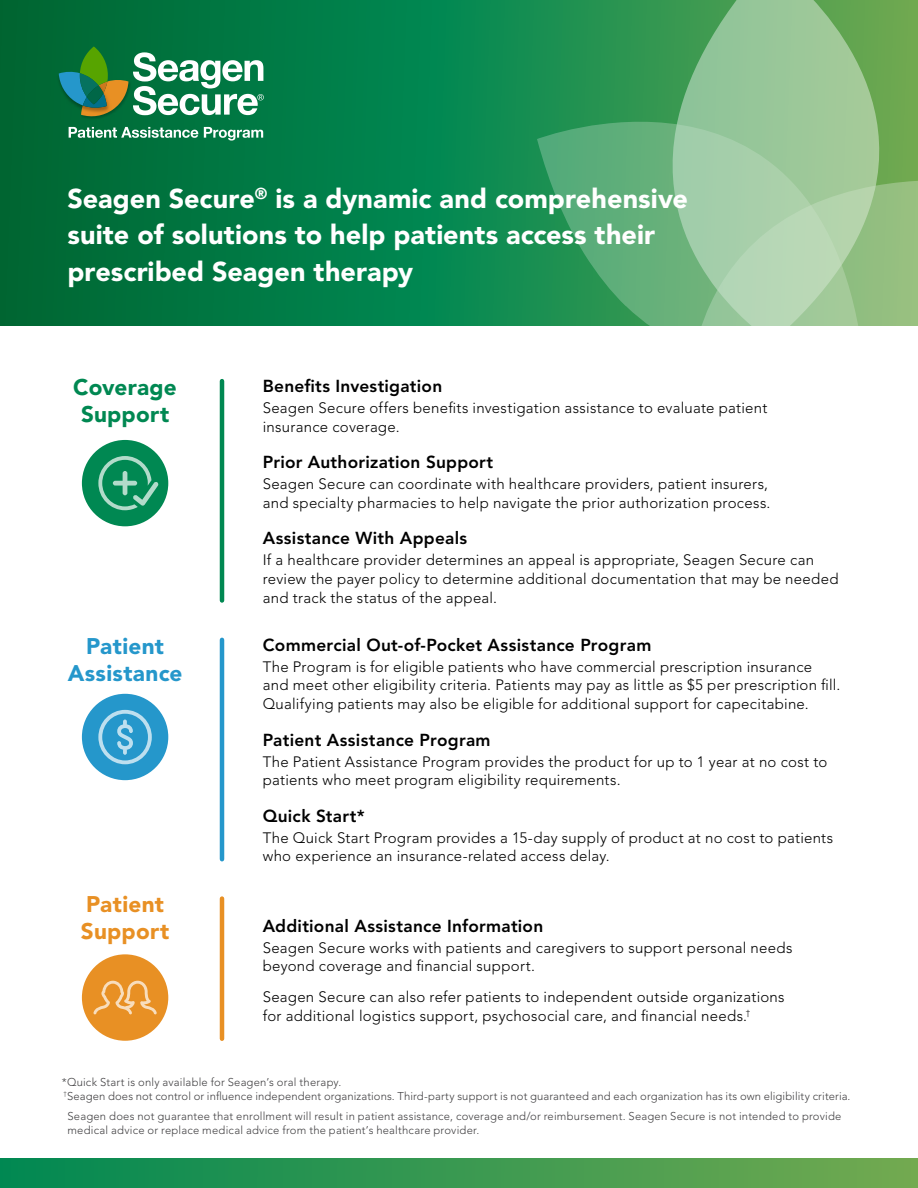
<style>
.page{position:relative;width:918px;height:1188px;background:#fff}
.page>*{position:absolute;margin:0;border:0;box-sizing:border-box;transform-origin:0 0}
.t1{font:900 27px/36.5px "Avenir LT Pro";color:#fff}
.t2{font:900 22.5px/27px "Avenir LT Pro";letter-spacing:.015em;color:#2597cb;text-align:center}
.t3{font:900 22.5px/27px "Avenir LT Pro";letter-spacing:.01em;color:#008852;text-align:center}
.t4{font:900 22.5px/27px "Avenir LT Pro";letter-spacing:.01em;color:#e89024}
.t5{font:800 17.25px "Avenir LT Pro";letter-spacing:.015em;color:#000}
.t6{font:300 15px/18.8px "Avenir LT Pro";letter-spacing:.015em;color:#000}
.t7{font:300 11.25px/14.1px "Avenir LT Pro";letter-spacing:.015em;color:#414042}
</style>
<div class="page">
<div style="left:0;top:1159px;width:918px;height:29px;background:linear-gradient(to right,#008852,#73aa50)"></div>
<svg style="left:0;top:0;width:918px;height:326px;background:#067d46"></svg>
<div style="left:906px;top:178px;width:12px;height:148px;background:#98c080"></div>
<svg style="left:663px;top:0;width:243px;height:326px;background:#80b777"></svg>
<svg style="left:537px;top:84px;width:325px;height:242px;background:#7aba89"></svg>
<svg style="left:69px;top:127px;width:129px;height:11px"></svg>
<svg style="left:204px;top:127px;width:59px;height:14px"></svg>
<img style="left:79px;top:118px;width:53px;height:3px">
<img style="left:55px;top:70px;width:4px;height:44px">
<svg style="left:59px;top:46px;width:205px;height:72px"></svg>
<svg style="left:79px;top:437px;width:92px;height:92px;background:#2b9c6f"></svg>
<div style="left:76px;top:435px;width:98px;height:97px;border:5px solid #fff;border-radius:50%"></div>
<svg style="left:98px;top:456px;width:61px;height:54px;background:#2e9d71"></svg>
<hr style="left:220px;top:381px;width:4px;height:220px;background:#008852">
<svg style="left:79px;top:691px;width:92px;height:92px;background:#47a7d3"></svg>
<div style="left:76px;top:688px;width:98px;height:98px;border:5px solid #fff;border-radius:50%"></div>
<svg style="left:98px;top:710px;width:54px;height:54px;background:#51abd5"></svg>
<hr style="left:220px;top:640px;width:4px;height:219px;background:#2597cb">
<div style="left:79px;top:952px;width:92px;height:91px;background:#e89024;border-radius:50%"></div>
<div style="left:76px;top:949px;width:98px;height:97px;border:5px solid #fff;border-radius:50%"></div>
<svg style="left:93px;top:981px;width:64px;height:34px"></svg>
<hr style="left:220px;top:899px;width:4px;height:140px;background:#e89024">
<h1 class="t1" style="left:67px;top:180px;width:622px">Seagen Secure<sup>®</sup> is a dynamic and comprehensive suite of solutions to help patients access their prescribed Seagen therapy</h1>
<h2 class="t3" style="left:73px;top:373px;width:105px">Coverage<br>Support</h2>
<p class="t5" style="left:263px;top:376px;width:181px">Benefits Investigation</p>
<p class="t6" style="left:263px;top:398px;width:506px">Seagen Secure offers benefits investigation assistance to evaluate patient insurance coverage.</p>
<p class="t5" style="left:263px;top:452px;width:232px">Prior Authorization Support</p>
<p class="t6" style="left:263px;top:475px;width:509px">Seagen Secure can coordinate with healthcare providers, patient insurers, and specialty pharmacies to help navigate the prior authorization process.</p>
<p class="t5" style="left:263px;top:528px;width:206px">Assistance With Appeals</p>
<p class="t6" style="left:263px;top:551px;width:577px">If a healthcare provider determines an appeal is appropriate, Seagen Secure can review the payer policy to determine additional documentation that may be needed and track the status of the appeal.</p>
<h2 class="t2" style="left:68px;top:632px;width:116px">Patient<br>Assistance</h2>
<p class="t5" style="left:263px;top:634px;width:390px">Commercial Out-of-Pocket Assistance Program</p>
<p class="t6" style="left:263px;top:657px;width:579px">The Program is for eligible patients who have commercial prescription insurance and meet other eligibility criteria. Patients may pay as little as $5 per prescription fill.<br>Qualifying patients may also be eligible for additional support for capecitabine.</p>
<p class="t5" style="left:263px;top:729px;width:229px">Patient Assistance Program</p>
<p class="t6" style="left:263px;top:752px;width:566px">The Patient Assistance Program provides the product for up to 1 year at no cost to patients who meet program eligibility requirements.</p>
<p class="t5" style="left:263px;top:806px;width:103px">Quick Start*</p>
<p class="t6" style="left:263px;top:828px;width:572px">The Quick Start Program provides a 15-day supply of product at no cost to patients who experience an insurance-related access delay.</p>
<h2 class="t4" style="left:81px;top:891px;width:90px">Patient<br>Support</h2>
<p class="t5" style="left:263px;top:915px;width:282px">Additional Assistance Information</p>
<p class="t6" style="left:263px;top:938px;width:531px">Seagen Secure works with patients and caregivers to support personal needs beyond coverage and financial support.</p>
<p class="t6" style="left:263px;top:988px;width:523px">Seagen Secure can also refer patients to independent outside organizations for additional logistics support, psychosocial care, and financial needs.<sup>†</sup></p>
<p class="t7" style="left:62px;top:1075px;width:790px">*Quick Start is only available for Seagen’s oral therapy.<br><sup>†</sup>Seagen does not control or influence independent organizations. Third-party support is not guaranteed and each organization has its own eligibility criteria.</p>
<p class="t7" style="left:67px;top:1109px;width:776px">Seagen does not guarantee that enrollment will result in patient assistance, coverage and/or reimbursement. Seagen Secure is not intended to provide medical advice or replace medical advice from the patient’s healthcare provider.</p>
</div>
